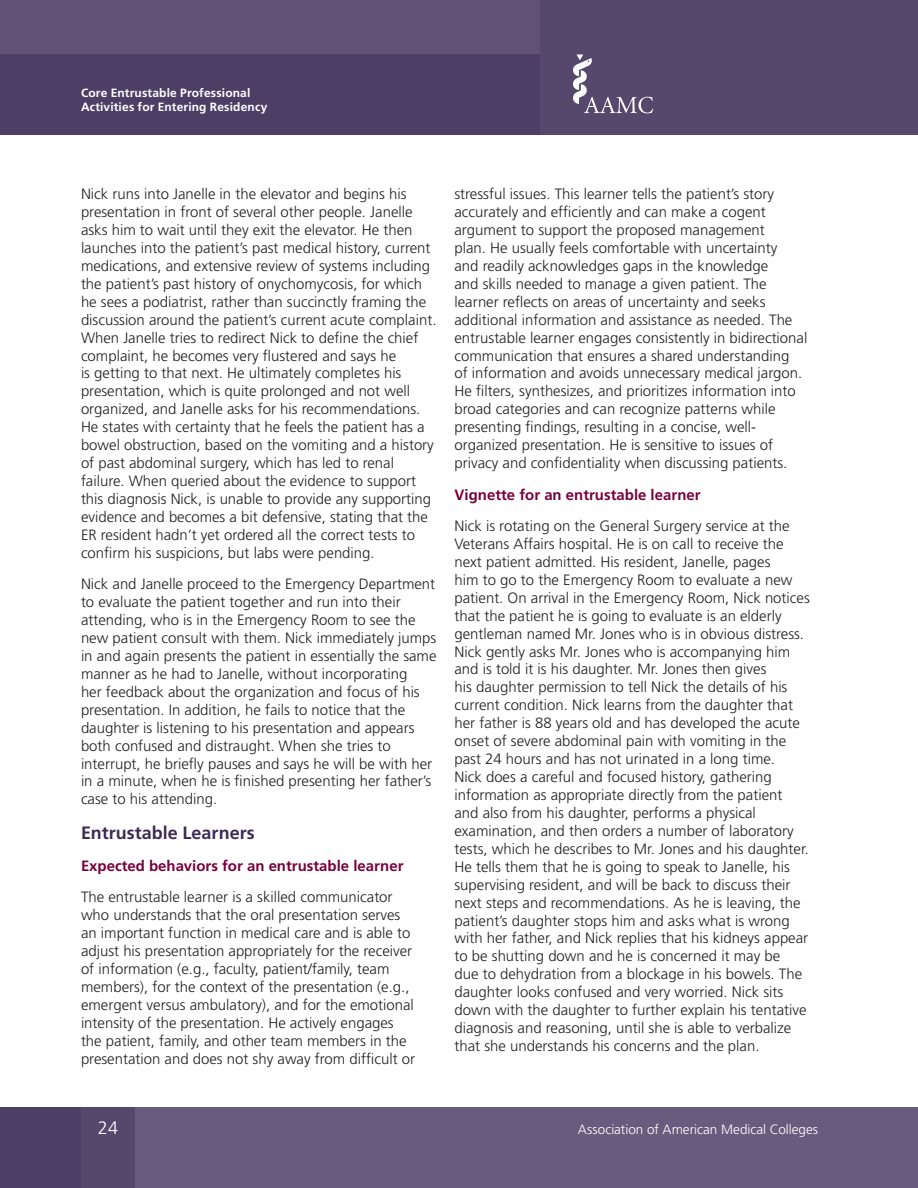
<style>
.page{position:relative;width:918px;height:1188px;background:#fff}
.page>*{position:absolute;margin:0;border:0;box-sizing:border-box;transform-origin:0 0}
.body_text{font:700 18px "Frutiger";color:#3b2b55}
.t1{font:300 18px "Frutiger";color:#fff}
.body_text-2{font:300 15px/18px "Frutiger";color:#231f20}
.body_text-3{font:700 15px "Frutiger";color:#7a003b}
.t2{font:300 13.5px "Frutiger";color:#fff}
.t3{font:700 12px/14.4px "Frutiger";letter-spacing:.015em;color:#fff}
</style>
<div class="page">
<div style="left:0;top:0;width:550px;height:68px;background:#605175"></div>
<div style="left:0;top:54px;width:550px;height:81px;background:#4d3e65"></div>
<div style="left:0;top:1107px;width:135px;height:81px;background:#4d3e65"></div>
<div style="left:108px;top:1107px;width:810px;height:81px;background:#695b7d"></div>
<div style="left:540px;top:0;width:378px;height:135px;background:#56476d"></div>
<svg style="left:573px;top:54px;width:80px;height:59px"></svg>
<div style="left:81px;top:1107px;width:54px;height:81px;background:#56476d"></div>
<p class="t3" style="left:81px;top:86px;width:188px">Core Entrustable Professional<br>Activities for Entering Residency</p>
<p class="body_text-2" style="left:81px;top:185px;width:357px">Nick runs into Janelle in the elevator and begins his presentation in front of several other people. Janelle asks him to wait until they exit the elevator. He then launches into the patient’s past medical history, current medications, and extensive review of systems including the patient’s past history of onychomycosis, for which he sees a podiatrist, rather than succinctly framing the discussion around the patient’s current acute complaint.<br>When Janelle tries to redirect Nick to define the chief complaint, he becomes very flustered and says he<br>is getting to that next. He ultimately completes his presentation, which is quite prolonged and not well organized, and Janelle asks for his recommendations.<br>He states with certainty that he feels the patient has a bowel obstruction, based on the vomiting and a history of past abdominal surgery, which has led to renal failure. When queried about the evidence to support this diagnosis Nick, is unable to provide any supporting evidence and becomes a bit defensive, stating that the ER resident hadn’t yet ordered all the correct tests to confirm his suspicions, but labs were pending.</p>
<p class="body_text-2" style="left:81px;top:575px;width:357px">Nick and Janelle proceed to the Emergency Department to evaluate the patient together and run into their attending, who is in the Emergency Room to see the new patient consult with them. Nick immediately jumps in and again presents the patient in essentially the same manner as he had to Janelle, without incorporating<br>her feedback about the organization and focus of his presentation. In addition, he fails to notice that the daughter is listening to his presentation and appears both confused and distraught. When she tries to interrupt, he briefly pauses and says he will be with her in a minute, when he is finished presenting her father’s case to his attending.</p>
<p class="body_text" style="left:81px;top:823px;width:175px">Entrustable Learners</p>
<p class="body_text-3" style="left:81px;top:857px;width:324px">Expected behaviors for an entrustable learner</p>
<p class="body_text-2" style="left:81px;top:888px;width:336px">The entrustable learner is a skilled communicator who understands that the oral presentation serves an important function in medical care and is able to adjust his presentation appropriately for the receiver of information (e.g., faculty, patient/family, team members), for the context of the presentation (e.g., emergent versus ambulatory), and for the emotional intensity of the presentation. He actively engages the patient, family, and other team members in the presentation and does not shy away from difficult or</p>
<p class="body_text-2" style="left:454px;top:185px;width:354px">stressful issues. This learner tells the patient’s story accurately and efficiently and can make a cogent argument to support the proposed management<br>plan. He usually feels comfortable with uncertainty<br>and readily acknowledges gaps in the knowledge<br>and skills needed to manage a given patient. The learner reflects on areas of uncertainty and seeks additional information and assistance as needed. The entrustable learner engages consistently in bidirectional communication that ensures a shared understanding<br>of information and avoids unnecessary medical jargon.<br>He filters, synthesizes, and prioritizes information into broad categories and can recognize patterns while presenting findings, resulting in a concise, well&shy;organized presentation. He is sensitive to issues of privacy and confidentiality when discussing patients.</p>
<p class="body_text-3" style="left:454px;top:486px;width:248px">Vignette for an entrustable learner</p>
<p class="body_text-2" style="left:454px;top:517px;width:357px">Nick is rotating on the General Surgery service at the Veterans Affairs hospital. He is on call to receive the next patient admitted. His resident, Janelle, pages<br>him to go to the Emergency Room to evaluate a new patient. On arrival in the Emergency Room, Nick notices that the patient he is going to evaluate is an elderly gentleman named Mr. Jones who is in obvious distress.<br>Nick gently asks Mr. Jones who is accompanying him and is told it is his daughter. Mr. Jones then gives<br>his daughter permission to tell Nick the details of his current condition. Nick learns from the daughter that her father is 88 years old and has developed the acute onset of severe abdominal pain with vomiting in the past 24 hours and has not urinated in a long time.<br>Nick does a careful and focused history, gathering information as appropriate directly from the patient and also from his daughter, performs a physical examination, and then orders a number of laboratory tests, which he describes to Mr. Jones and his daughter.<br>He tells them that he is going to speak to Janelle, his supervising resident, and will be back to discuss their next steps and recommendations. As he is leaving, the patient’s daughter stops him and asks what is wrong with her father, and Nick replies that his kidneys appear to be shutting down and he is concerned it may be<br>due to dehydration from a blockage in his bowels. The daughter looks confused and very worried. Nick sits down with the daughter to further explain his tentative diagnosis and reasoning, until she is able to verbalize that she understands his concerns and the plan.</p>
<p class="t1" style="left:98px;top:1118px;width:22px">24</p>
<p class="t2" style="left:578px;top:1122px;width:242px">Association of American Medical Colleges</p>
</div>
